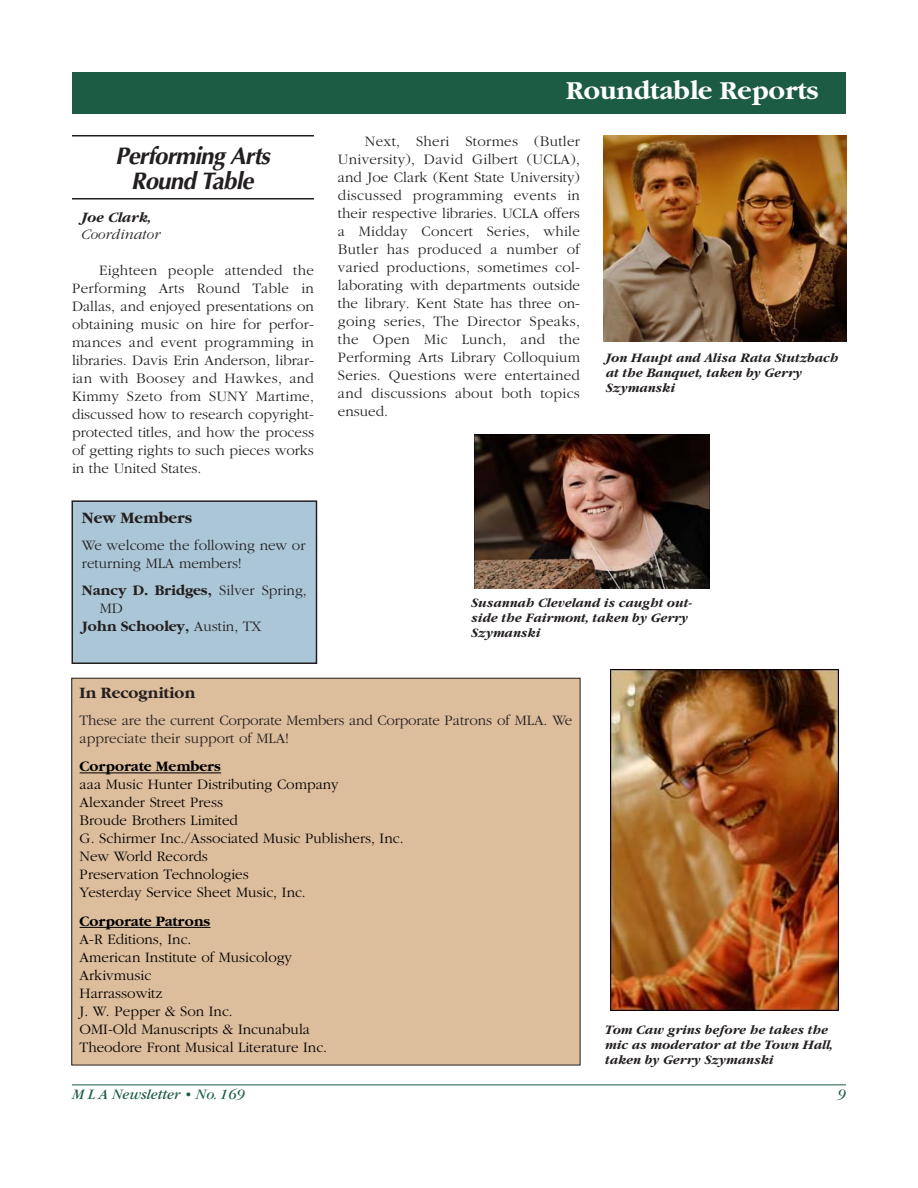
<style>
.page{position:relative;width:918px;height:1188px;background:#fff}
.page>*{position:absolute;margin:0;border:0;box-sizing:border-box;transform-origin:0 0}
.t1{font:700 27px "Garamond";color:#fff}
.t2{font:italic 700 24px/25.5px "Optima";color:#231f20;text-align:center}
.t3{font:700 16.5px "Garamond";color:#231f20}
.t4{font:300 15px/18px "Garamond";color:#231f20;text-align:justify}
.t5{font:300 15px/18px "Garamond";color:#000}
.t6{font:700 15px "Garamond";color:#231f20}
.t7{font:700 15px "Garamond";color:#000}
.t8{font:italic 15px "Garamond";color:#1c5b44}
.t9{font:italic 300 15px "Garamond";color:#231f20}
.t10{font:italic 700 15px "Garamond";color:#231f20}
.t11{font:italic 700 13.5px/15px "Garamond";color:#231f20}
.s1{font-weight:300}
</style>
<div class="page">
<hr style="left:72px;top:135px;width:242px;height:1px;background:#231f20">
<hr style="left:72px;top:198px;width:242px;height:2px;background:#231f20">
<hr style="left:72px;top:1084px;width:774px;height:1px;background:#1c5b44">
<div style="left:72px;top:72px;width:774px;height:42px;background:#1c5b44"></div>
<div style="left:72px;top:678px;width:508px;height:387px;background:#dcbd9c"></div>
<hr style="left:80px;top:773px;width:141px;height:1px;background:#000">
<hr style="left:80px;top:927px;width:130px;height:1px;background:#000">
<div style="left:72px;top:501px;width:244px;height:162px;background:#abc6d7"></div>
<div style="left:72px;top:500px;width:245px;height:164px;border:2px solid #231f20"></div>
<img style="left:475px;top:434px;width:235px;height:154px">
<img style="left:603px;top:135px;width:244px;height:206px">
<img style="left:611px;top:670px;width:227px;height:340px">
<h2 class="t2" style="left:115px;top:145px;width:161px">Performing Arts<br>Round Table</h2>
<p class="t10" style="left:81px;top:212px;width:72px">Joe Clark,</p>
<p class="t9" style="left:81px;top:228px;width:80px">Coordinator</p>
<p class="t4" style="left:72px;top:262px;width:244px;text-indent:27px">Eighteen people attended the Performing Arts Round Table in Dallas, and enjoyed presentations on obtaining music on hire for perfor - mances and event programming in libraries. Davis Erin Anderson, librar&shy;ian with Boosey and Hawkes, and Kimmy Szeto from SUNY Martime, discussed how to research copyright&shy;protected titles, and how the process of getting rights to such pieces works in the United States.</p>
<p class="t3" style="left:82px;top:511px;width:112px">New Members</p>
<p class="t4" style="left:82px;top:537px;width:225px">We welcome the following new or returning MLA members!</p>
<p class="t6" style="left:82px;top:584px;width:226px">Nancy D. Bridges, <span class="s1">Silver Spring,</span></p>
<p class="t4" style="left:100px;top:600px;width:25px">MD</p>
<p class="t6" style="left:82px;top:620px;width:181px">John Schooley, <span class="s1">Austin, TX</span></p>
<h1 class="t1" style="left:566px;top:80px;width:254px">Roundtable Reports</h1>
<p class="t4" style="left:338px;top:133px;width:244px;text-indent:27px">Next, Sheri Stormes (Butler University), David Gilbert (UCLA), and Joe Clark (Kent State University) discussed programming events in their respective libraries. UCLA offers a Midday Concert Series, while Butler has produced a number of varied productions, sometimes col&shy;laborating with departments outside the library. Kent State has three on&shy;going series, The Director Speaks, the Open Mic Lunch, and the Performing Arts Library Colloquium Series. Questions were entertained and discussions about both topics ensued.</p>
<p class="t11" style="left:606px;top:351px;width:234px">Jon Haupt and Alisa Rata Stutzbach at the Banquet, taken by Gerry<br>Szymanski</p>
<p class="t11" style="left:471px;top:596px;width:223px">Susannah Cleveland is caught out&shy;side the Fairmont, taken by Gerry<br>Szymanski</p>
<p class="t3" style="left:80px;top:686px;width:117px">In Recognition</p>
<p class="t4" style="left:80px;top:712px;width:494px">These are the current Corporate Members and Corpo rate Patrons of MLA. We appreciate their support of MLA!</p>
<p class="t7" style="left:80px;top:761px;width:143px">Corporate Members</p>
<p class="t5" style="left:80px;top:777px;width:326px">aaa Music Hunter Distributing Company<br>Alexander Street Press<br>Broude Brothers Limited<br>G. Schirmer Inc./Associated Music Publishers, Inc.<br>New World Records<br>Preservation Technologies<br>Yesterday Service Sheet Music, Inc.</p>
<p class="t7" style="left:80px;top:915px;width:132px">Corporate Patrons</p>
<p class="t5" style="left:80px;top:931px;width:249px">A-R Editions, Inc.<br>American Institute of Musicology<br>Arkivmusic<br>Harrassowitz<br>J. W. Pepper &amp; Son Inc.<br>OMI-Old Manuscripts &amp; Incunabula<br>Theodore Front Musical Literature Inc.</p>
<p class="t11" style="left:605px;top:1023px;width:229px">Tom Caw grins before he takes the mic as moderator at the Town Hall, taken by Gerry Szymanski</p>
<p class="t8" style="left:72px;top:1089px;width:174px">M L A Newsletter • No. 169</p>
<p class="t8" style="left:838px;top:1089px;width:10px">9</p>
</div>
